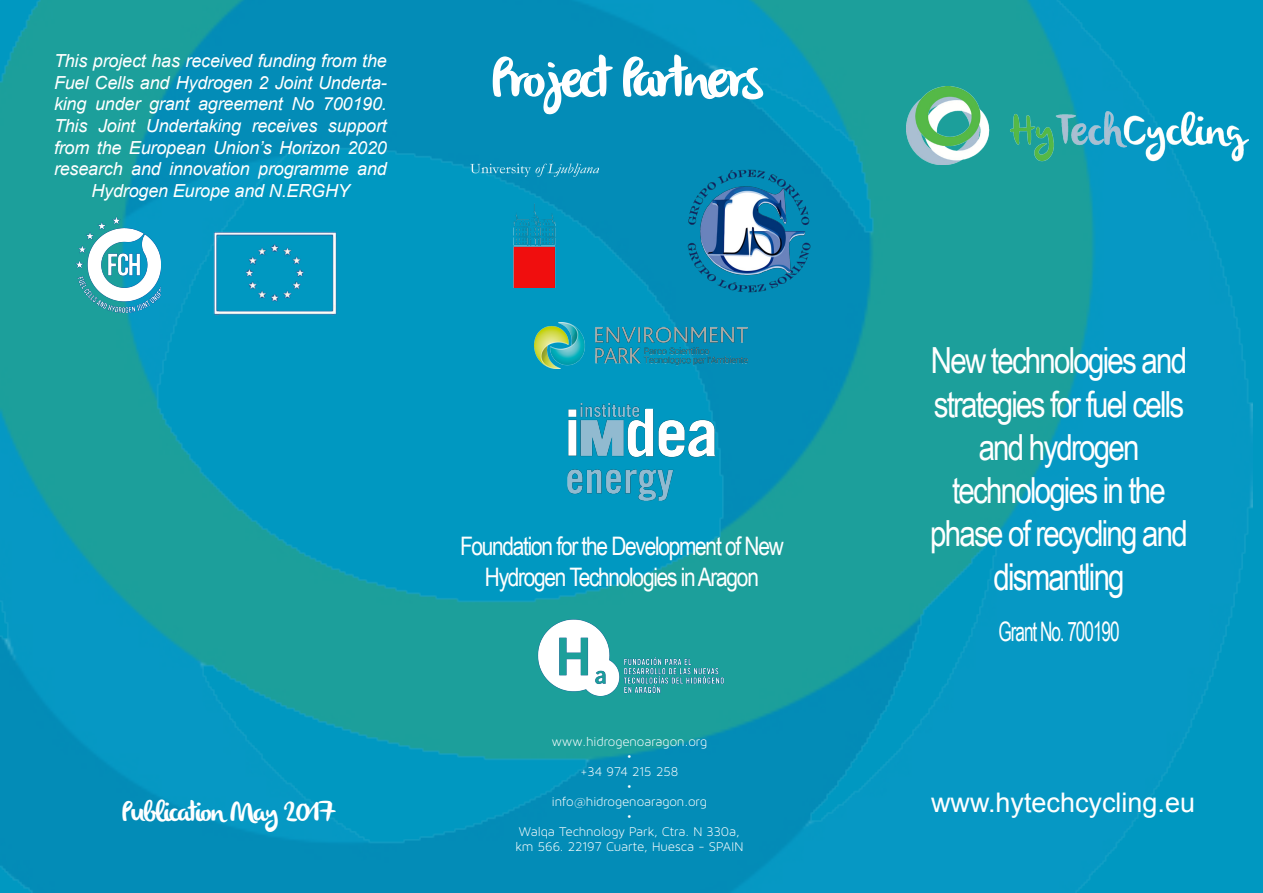
<style>
.page{position:relative;width:1263px;height:893px;background:#fff}
.page>*{position:absolute;margin:0;border:0;box-sizing:border-box;transform-origin:0 0}
.t1{font:57px "olivier";letter-spacing:-.07em;color:#fff}
.t2{font:37.05px "Arial Narrow";letter-spacing:-.05em;color:#fff}
.t3{font:36px/43.2px "Arial Narrow";letter-spacing:-.05em;color:#fff;text-align:center}
.t4{font:28.5px "olivier";letter-spacing:-.05em;color:#fff}
.t5{font:27px "Arial";color:#fff}
.t6{font:26.85px "Arial Narrow";letter-spacing:-.05em;color:#fff;scale:.78 1}
.t7{font:25.5px/30.6px "Arial Narrow";letter-spacing:-.05em;color:#fff;text-align:center}
.t8{font:italic 18px/21.6px "Arial";letter-spacing:-.01em;color:#fff;text-align:center}
.t9{font:13.5px/15px "Maven Pro Light 300";letter-spacing:-.005em;color:#fff}
.t10{font:13.5px "Maven Pro Light 300";letter-spacing:-.03em;color:#fff}
</style>
<div class="page">
<img style="left:0;top:0;width:1252px;height:893px">
<img style="left:188px;top:219px;width:177px;height:101px">
<img style="left:70px;top:214px;width:91px;height:104px">
<img style="left:512px;top:600px;width:238px;height:126px">
<img style="left:685px;top:167px;width:128px;height:126px">
<img style="left:907px;top:86px;width:342px;height:79px">
<img style="left:534px;top:323px;width:213px;height:45px">
<img style="left:471px;top:164px;width:127px;height:123px">
<img style="left:566px;top:403px;width:149px;height:97px">
<p class="t8" style="left:54px;top:50px;width:334px">This project has received funding from the Fuel Cells and Hydrogen 2 Joint Underta&shy;king under grant agreement No 700190.<br>This Joint Undertaking receives support from the European Union’s Horizon 2020 research and innovation programme and Hydrogen Europe and N.ERGHY</p>
<p class="t1" style="left:490px;top:46px;width:274px">Project Partners</p>
<p class="t4" style="left:121px;top:795px;width:215px">Publication May 2017</p>
<p class="t7" style="left:460px;top:530px;width:325px">Foundation for the Development of New<br>Hydrogen Technologies in Aragon</p>
<p class="t9" style="left:552px;top:734px;width:157px">www.hidrogenoaragon.org</p>
<p class="t9" style="left:627px;top:749px;width:7px">•</p>
<p class="t10" style="left:580px;top:765px;width:99px">+34 974 215 258</p>
<p class="t9" style="left:627px;top:779px;width:7px">•</p>
<p class="t9" style="left:552px;top:794px;width:156px">info@hidrogenoaragon.org</p>
<p class="t9" style="left:627px;top:809px;width:7px">•</p>
<p class="t9" style="left:515px;top:824px;width:229px">Walqa Technology Park, Ctra. N 330a, km 566. 22197 Cuarte, Huesca - SPAIN</p>
<p class="t3" style="left:931px;top:338px;width:258px">New technologies and strategies for fuel cells and hydrogen</p>
<p class="t3" style="left:930px;top:467px;width:259px">technologies in the phase of recycling and</p>
<p class="t2" style="left:993px;top:549px;width:133px">dismantling</p>
<p class="t6" style="left:998px;top:611px;width:157px">Grant No. 700190</p>
<p class="t5" style="left:931px;top:784px;width:266px">www.hytechcycling.eu</p>
</div>
